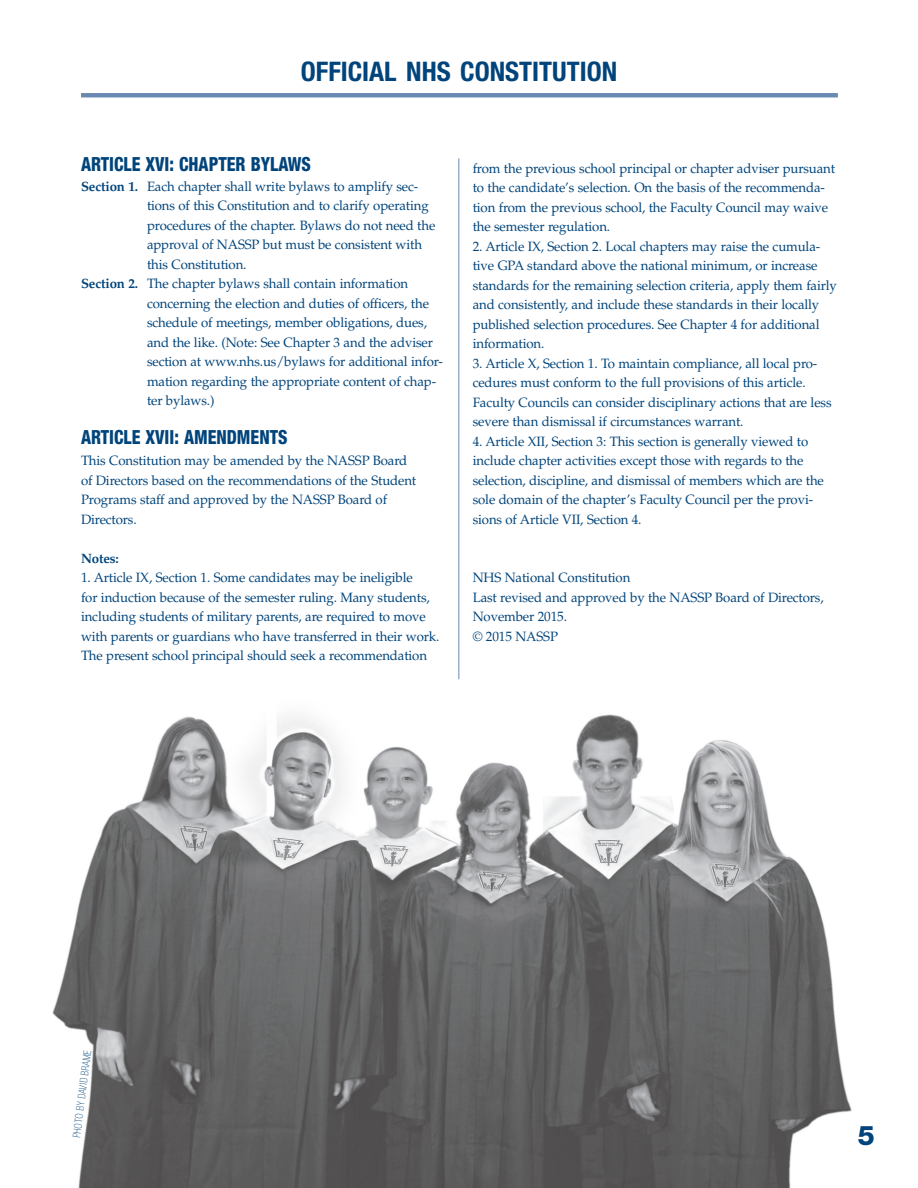
<style>
.page{position:relative;width:918px;height:1188px;background:#fff}
.page>*{position:absolute;margin:0;border:0;box-sizing:border-box;transform-origin:0 0}
.Running_Heads{font:700 condensed 27px "Helvetica Neue LT";color:#00447b}
.t1{font:800 27px "Helvetica Neue LT";color:#00447b}
.subhead2{font:800 condensed 19.5px "Helvetica Neue LT";color:#00447b;scale:.9 1}
.alltext{font:13.5px/19.5px "Palatino LT";letter-spacing:-.01em;color:#00447b}
.alltext_after_Title{font:13.5px/19.5px "Palatino LT";letter-spacing:-.01em;color:#00447b}
.alltext-2{font:700 13.5px "Palatino LT";letter-spacing:-.01em;color:#00447b}
.subhead2-2{font:100 condensed 10.5px "Helvetica Neue LT";color:#00447b;scale:.9 1}
.s1{font-weight:700}
</style>
<div class="page">
<hr style="left:458px;top:158px;width:1px;height:521px;background:#6988b2">
<hr style="left:81px;top:93px;width:757px;height:4px;background:#6988b2">
<img style="left:52px;top:714px;width:800px;height:474px">
<p class="Running_Heads" style="left:301px;top:55px;width:318px">OFFICIAL NHS CONSTITUTION</p>
<p class="subhead2" style="left:81px;top:152px;width:257px">ARTICLE XVI: CHAPTER BYLAWS</p>
<p class="alltext_after_Title" style="left:147px;top:176px;width:290px;text-indent:-66px"><span class="s1">Section 1.</span> Each chapter shall write bylaws to amplify sec&shy;tions of this Constitution and to clarify operating procedures of the chapter. Bylaws do not need the approval of NASSP but must be consistent with this Constitution.</p>
<p class="alltext_after_Title" style="left:147px;top:274px;width:298px;text-indent:-66px"><span class="s1">Section 2.</span> The chapter bylaws shall contain information concerning the election and duties of officers, the schedule of meetings, member obligations, dues, and the like. (Note: See Chapter 3 and the adviser section at www.nhs.us/bylaws for additional infor&shy;mation regarding the appropriate content of chap&shy;ter bylaws.)</p>
<p class="subhead2" style="left:81px;top:425px;width:231px">ARTICLE XVII: AMENDMENTS</p>
<p class="alltext" style="left:81px;top:451px;width:337px">This Constitution may be amended by the NASSP Board of Directors based on the recommendations of the Student Programs staff and approved by the NASSP Board of Directors.</p>
<p class="alltext-2" style="left:81px;top:550px;width:39px">Notes:</p>
<p class="alltext" style="left:81px;top:568px;width:360px">1. Article IX, Section 1. Some candidates may be ineligible<br>for induction because of the semester ruling. Many students, including students of military parents, are required to move with parents or guardians who have transferred in their work.<br>The present school principal should seek a recommendation</p>
<p class="alltext" style="left:473px;top:158px;width:364px">from the previous school principal or chapter adviser pursuant to the candidate’s selection. On the basis of the recommenda&shy;tion from the previous school, the Faculty Council may waive the semester regulation.</p>
<p class="alltext" style="left:473px;top:236px;width:366px">2. Article IX, Section 2. Local chapters may raise the cumula&shy;tive GPA standard above the national minimum, or increase standards for the remaining selection criteria, apply them fairly and consistently, and include these standards in their locally published selection procedures. See Chapter 4 for additional information.</p>
<p class="alltext" style="left:473px;top:353px;width:360px">3. Article X, Section 1. To maintain compliance, all local pro&shy;cedures must conform to the full provisions of this article.<br>Faculty Councils can consider disciplinary actions that are less severe than dismissal if circumstances warrant.</p>
<p class="alltext" style="left:473px;top:431px;width:353px">4. Article XII, Section 3: This section is generally viewed to include chapter activities except those with regards to the selection, discipline, and dismissal of members which are the sole domain of the chapter’s Faculty Council per the provi&shy;sions of Article VII, Section 4.</p>
<p class="alltext" style="left:473px;top:568px;width:159px">NHS National Constitution</p>
<p class="alltext" style="left:473px;top:587px;width:353px">Last revised and approved by the NASSP Board of Directors,<br>November 2015.</p>
<p class="alltext" style="left:473px;top:626px;width:87px">© 2015 NASSP</p>
<p class="subhead2-2" style="left:71px;top:1137px;width:100px;rotate:-83deg">PHOTO BY DAVID BRAME</p>
<p class="t1" style="left:858px;top:1120px;width:19px">5</p>
</div>
